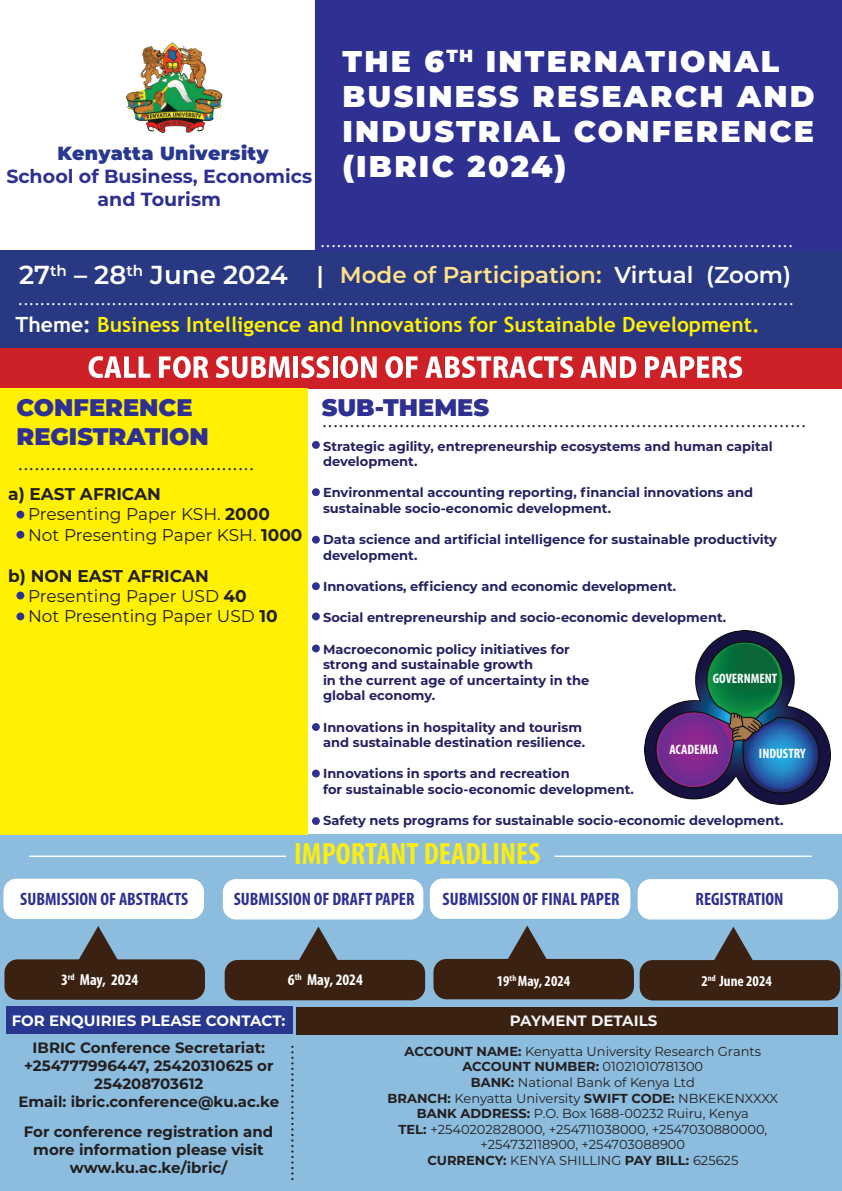
<style>
.page{position:relative;width:842px;height:1191px;background:#fff}
.page>*{position:absolute;margin:0;border:0;box-sizing:border-box;transform-origin:0 0}
.t1{font:700 condensed 31px "Myriad Pro";color:#f9ed14}
.t2{font:900 30px/35px "Montserrat";letter-spacing:.075em;color:#fff}
.t3{font:600 26px "Montserrat";color:#fff}
.t4{font:900 24px/28.8px "Montserrat";color:#2e3092}
.t5{font:600 23px "Montserrat";color:#ffe189}
.t6{font:700 21px "Trebuchet MS";color:#fff101}
.t7{font:700 19px/22.8px "Montserrat";color:#2e3092;text-align:center}
.t8{font:900 19px "Montserrat";letter-spacing:.02em;color:#283890}
.t9{font:700 condensed 18px "Myriad Pro";color:#2e3092}
.t10{font:17px/20.4px "Montserrat";color:#231f20}
.t11{font:700 condensed 16px "Myriad Pro";color:#fff}
.t12{font:15px "Trebuchet MS";color:#fff}
.t13{font:700 15px/18px "Montserrat";color:#231f20;text-align:center}
.t14{font:15px "Trebuchet MS";color:#231f20}
.t15{font:700 15px "Montserrat";color:#fff}
.t16{font:700 condensed 15px "Myriad Pro";color:#fff}
.t17{font:700 15px "Montserrat";color:#f2f3f4}
.t18{font:700 condensed 13.7px "Myriad Pro";color:#fff}
.t19{font:700 13px/15.6px "Montserrat";color:#252161}
.t20{font:13px/15.6px "Montserrat";color:#231f20;text-align:center}
.t21{font:700 condensed 8.7px "Myriad Pro";color:#fff}
.s1{color:#fff}
.s2{font-weight:700}
.s3{font-size:15px}
</style>
<div class="page">
<div style="left:0;top:834px;width:842px;height:357px;background:#8cbcde"></div>
<div style="left:0;top:346px;width:842px;height:42px;background:#ce2027"></div>
<svg style="left:89px;top:356px;width:61px;height:22px"></svg>
<svg style="left:159px;top:356px;width:49px;height:22px"></svg>
<svg style="left:216px;top:356px;width:74px;height:22px"></svg>
<div style="left:293px;top:356px;width:5px;height:22px;background:#fff"></div>
<svg style="left:301px;top:356px;width:29px;height:22px"></svg>
<hr style="left:333px;top:356px;width:4px;height:22px;background:#fff">
<svg style="left:340px;top:356px;width:37px;height:22px"></svg>
<svg style="left:385px;top:356px;width:33px;height:22px"></svg>
<svg style="left:425px;top:356px;width:148px;height:22px"></svg>
<svg style="left:580px;top:356px;width:56px;height:22px"></svg>
<svg style="left:645px;top:356px;width:97px;height:22px"></svg>
<div style="left:0;top:250px;width:842px;height:98px;background:#283882"></div>
<div style="left:315px;top:0;width:527px;height:251px;background:#2e3092"></div>
<img style="left:644px;top:630px;width:186px;height:174px">
<svg style="left:659px;top:643px;width:156px;height:146px"></svg>
<div style="left:312px;top:441px;width:8px;height:8px;background:#2e3092;border-radius:50%"></div>
<div style="left:312px;top:488px;width:8px;height:8px;background:#2e3092;border-radius:50%"></div>
<div style="left:312px;top:536px;width:8px;height:7px;background:#2e3092;border-radius:50%"></div>
<div style="left:312px;top:582px;width:8px;height:8px;background:#2e3092;border-radius:50%"></div>
<div style="left:312px;top:612px;width:8px;height:8px;background:#2e3092;border-radius:50%"></div>
<div style="left:312px;top:644px;width:8px;height:8px;background:#2e3092;border-radius:50%"></div>
<div style="left:312px;top:723px;width:8px;height:8px;background:#2e3092;border-radius:50%"></div>
<div style="left:312px;top:769px;width:8px;height:8px;background:#2e3092;border-radius:50%"></div>
<div style="left:312px;top:817px;width:8px;height:8px;background:#2e3092;border-radius:50%"></div>
<img style="left:127px;top:42px;width:95px;height:91px">
<hr style="left:319px;top:266px;width:2px;height:22px;background:#fff">
<div style="left:0;top:388px;width:308px;height:446px;background:#fff101"></div>
<div style="left:16px;top:510px;width:8px;height:8px;background:#2e3092;border-radius:50%"></div>
<div style="left:16px;top:531px;width:8px;height:7px;background:#2e3092;border-radius:50%"></div>
<div style="left:16px;top:591px;width:8px;height:8px;background:#2e3092;border-radius:50%"></div>
<div style="left:16px;top:612px;width:8px;height:8px;background:#2e3092;border-radius:50%"></div>
<hr style="left:29px;top:855px;width:257px;height:2px;background:#fff">
<hr style="left:554px;top:855px;width:258px;height:2px;background:#fff">
<div style="left:3px;top:878px;width:201px;height:41px;background:#fff;border-radius:13px"></div>
<div style="left:223px;top:879px;width:200px;height:40px;background:#fff;border-radius:13px"></div>
<div style="left:430px;top:878px;width:200px;height:41px;background:#fff;border-radius:13px"></div>
<div style="left:638px;top:879px;width:200px;height:40px;background:#fff;border-radius:13px"></div>
<div style="left:4px;top:959px;width:201px;height:40px;background:#3a2111;border-radius:13px"></div>
<svg style="left:71px;top:926px;width:54px;height:34px"></svg>
<div style="left:225px;top:960px;width:200px;height:40px;background:#3a2111;border-radius:13px"></div>
<svg style="left:292px;top:926px;width:53px;height:34px"></svg>
<div style="left:433px;top:959px;width:201px;height:40px;background:#3a2111;border-radius:13px"></div>
<svg style="left:500px;top:925px;width:54px;height:34px"></svg>
<div style="left:640px;top:960px;width:200px;height:40px;background:#3a2111;border-radius:13px"></div>
<svg style="left:707px;top:926px;width:53px;height:35px"></svg>
<div style="left:6px;top:1006px;width:286px;height:28px;background:#283890"></div>
<div style="left:296px;top:1007px;width:541px;height:28px;background:#3a2111"></div>
<svg style="left:291px;top:1045px;width:2px;height:135px"></svg>
<h3 class="t8" style="left:58px;top:139px;width:213px">Kenyatta University</h3>
<h3 class="t7" style="left:6px;top:164px;width:307px">School of Business, Economics and Tourism</h3>
<h2 class="t2" style="left:342px;top:42px;width:474px">THE 6<sup>TH</sup> INTERNATIONAL<br>BUSINESS RESEARCH AND<br>INDUSTRIAL CONFERENCE (IBRIC 2024)</h2>
<p class="t12" style="left:320px;top:233px;width:475px">......................................................................................</p>
<h3 class="t3" style="left:19px;top:257px;width:270px">27<sup>th</sup> – 28<sup>th</sup> June 2024</h3>
<h3 class="t5" style="left:340px;top:259px;width:453px">Mode of Participation: <span class="s1">Virtual (Zoom)</span></h3>
<p class="t12" style="left:18px;top:290px;width:778px">.............................................................................................................................................</p>
<h3 class="t6" style="left:16px;top:311px;width:746px"><span class="s1">Theme:</span> Business Intelligence and Innovations for Sustainable Development.</h3>
<h3 class="t4" style="left:16px;top:391px;width:194px">CONFERENCE<br>REGISTRATION</h3>
<h3 class="t4" style="left:322px;top:392px;width:169px">SUB-THEMES</h3>
<p class="t14" style="left:322px;top:412px;width:486px">........................................................................................</p>
<p class="t19" style="left:323px;top:437px;width:451px">Strategic agility, entrepreneurship ecosystems and human capital development.</p>
<p class="t19" style="left:323px;top:484px;width:432px">Environmental accounting reporting, financial innovations and sustainable socio-economic development.</p>
<p class="t19" style="left:323px;top:531px;width:455px">Data science and artificial intelligence for sustainable productivity development.</p>
<p class="t19" style="left:323px;top:578px;width:355px">Innovations, efficiency and economic development.</p>
<p class="t19" style="left:323px;top:609px;width:405px">Social entrepreneurship and socio-economic development.</p>
<p class="t19" style="left:323px;top:640px;width:268px">Macroeconomic policy initiatives for strong and sustainable growth<br>in the current age of uncertainty in the global economy.</p>
<p class="t19" style="left:323px;top:718px;width:264px">Innovations in hospitality and tourism and sustainable destination resilience.</p>
<p class="t19" style="left:323px;top:765px;width:312px">Innovations in sports and recreation<br>for sustainable socio-economic development.</p>
<p class="t19" style="left:323px;top:812px;width:462px">Safety nets programs for sustainable socio-economic development.</p>
<p class="t14" style="left:18px;top:455px;width:238px">...........................................</p>
<h3 class="t10" style="left:28px;top:483px;width:276px;text-indent:-20px"><span class="s2">a) EAST AFRICAN<br></span>Presenting Paper KSH. <span class="s2">2000<br></span>Not Presenting Paper KSH. <span class="s2">1000</span></h3>
<h3 class="t10" style="left:28px;top:565px;width:251px;text-indent:-20px"><span class="s2">b) NON EAST AFRICAN<br></span>Presenting Paper USD <span class="s2">40<br></span>Not Presenting Paper USD <span class="s2">10</span></h3>
<p class="t18" style="left:713px;top:669px;width:66px">GOVERNMENT</p>
<p class="t18" style="left:670px;top:740px;width:50px">ACADEMIA</p>
<p class="t18" style="left:759px;top:745px;width:48px">INDUSTRY</p>
<h1 class="t1" style="left:294px;top:834px;width:248px">IMPORTANT DEADLINES</h1>
<h3 class="t9" style="left:20px;top:888px;width:169px">SUBMISSION OF ABSTRACTS</h3>
<h3 class="t9" style="left:234px;top:888px;width:182px">SUBMISSION OF DRAFT PAPER</h3>
<h3 class="t9" style="left:443px;top:888px;width:178px">SUBMISSION OF FINAL PAPER</h3>
<h3 class="t9" style="left:695px;top:888px;width:89px">REGISTRATION</h3>
<p class="t11" style="left:61px;top:970px;width:79px">3<sup>rd</sup> May, 2024</p>
<p class="t16" style="left:497px;top:971px;width:75px">19<sup>th</sup> May, 2024</p>
<p class="t21" style="left:701px;top:972px;width:16px"><span class="s3">2</span>nd</p>
<p class="t11" style="left:288px;top:970px;width:76px">6<sup>th</sup> May, 2024</p>
<p class="t16" style="left:719px;top:971px;width:54px">June 2024</p>
<p class="t15" style="left:12px;top:1010px;width:275px">FOR ENQUIRIES PLEASE CONTACT:</p>
<p class="t17" style="left:510px;top:1010px;width:149px">PAYMENT DETAILS</p>
<p class="t13" style="left:18px;top:1038px;width:262px">IBRIC Conference Secretariat: +254777996447, 25420310625 or<br>254208703612<br>Email: ibric.conference@ku.ac.ke</p>
<p class="t13" style="left:24px;top:1121px;width:251px">For conference registration and more information please visit www.ku.ac.ke/ibric/</p>
<p class="t20" style="left:388px;top:1043px;width:392px"><span class="s2">ACCOUNT NAME:</span> Kenyatta University Research Grants <span class="s2">ACCOUNT NUMBER:</span> 01021010781300<br><span class="s2">BANK:</span> National Bank of Kenya Ltd<br><span class="s2">BRANCH:</span> Kenyatta University <span class="s2">SWIFT CODE:</span> NBKEKENXXXX <span class="s2">BANK ADDRESS:</span> P.O. Box 1688-00232 Ruiru, Kenya<br><span class="s2">TEL:</span> +2540202828000, +254711038000, +2547030880000, +254732118900, +254703088900<br><span class="s2">CURRENCY:</span> KENYA SHILLING <span class="s2">PAY BILL:</span> 625625</p>
</div>
